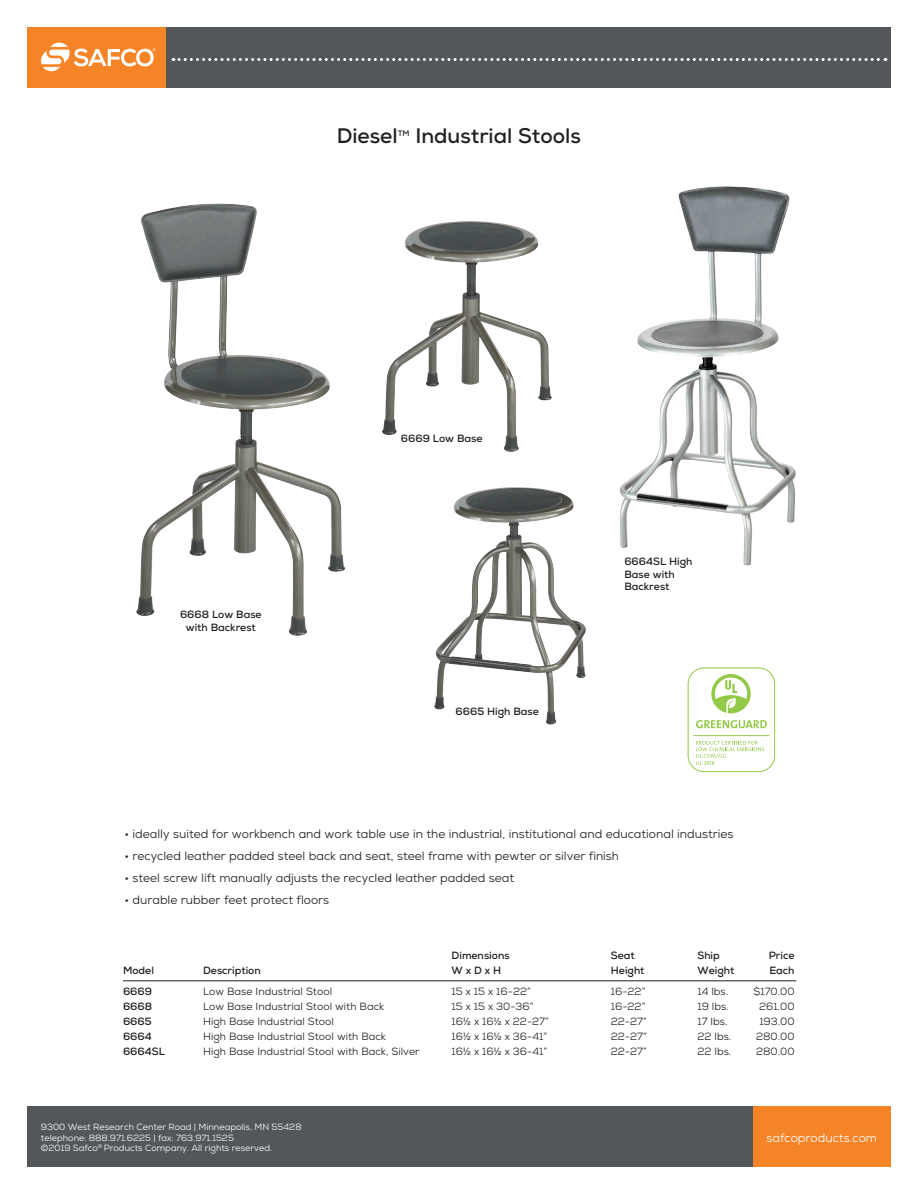
<style>
.page{position:relative;width:918px;height:1188px;background:#fff}
.page>*{position:absolute;margin:0;border:0;box-sizing:border-box;transform-origin:0 0}
.t1{font:700 21px "Nexa";color:#231f20}
.t2{font:12px "Nexa";color:#231f20}
.t3{font:12px "Nexa";color:#fff}
.t4{font:10.5px "Nexa";color:#231f20}
.t5{font:700 10.5px/12.6px "Nexa";color:#231f20;text-align:center}
.t6{font:9px/10.8px "Nexa";color:#fff}
.t7{font:700 7.8px "Nexa";color:#231f20}
</style>
<div class="page">
<div style="left:165px;top:27px;width:726px;height:60px;background:#54575a"></div>
<svg style="left:173px;top:58px;width:713px;height:3px"></svg>
<div style="left:753px;top:1106px;width:138px;height:61px;background:#f58427"></div>
<div style="left:27px;top:1106px;width:726px;height:61px;background:#54575a"></div>
<div style="left:27px;top:27px;width:138px;height:60px;background:#f58427"></div>
<svg style="left:41px;top:42px;width:114px;height:30px"></svg>
<img style="left:136px;top:204px;width:209px;height:432px">
<img style="left:382px;top:221px;width:170px;height:231px">
<img style="left:434px;top:487px;width:128px;height:238px">
<hr style="left:123px;top:980px;width:673px;height:1px;background:#231f20">
<div style="left:688px;top:667px;width:87px;height:105px;border:1px solid #92c947;border-radius:16px"></div>
<svg style="left:711px;top:674px;width:40px;height:40px"></svg>
<svg style="left:696px;top:741px;width:68px;height:24px"></svg>
<hr style="left:693px;top:735px;width:76px;height:1px;background:#92c947">
<svg style="left:696px;top:720px;width:71px;height:8px"></svg>
<img style="left:619px;top:186px;width:177px;height:380px">
<h1 class="t1" style="left:337px;top:122px;width:63px">Diesel</h1>
<p class="t7" style="left:398px;top:128px;width:13px">tm</p>
<h1 class="t1" style="left:415px;top:122px;width:167px">Industrial Stools</h1>
<p class="t5" style="left:180px;top:608px;width:83px">6668 Low Base with Backrest</p>
<p class="t5" style="left:401px;top:432px;width:83px">6669 Low Base</p>
<p class="t5" style="left:456px;top:705px;width:85px">6665 High Base</p>
<p class="t5" style="left:624px;top:555px;width:70px;text-align:left">6664SL High<br>Base with<br>Backrest</p>
<p class="t2" style="left:124px;top:826px;width:611px">• ideally suited for workbench and work table use in the industrial, institutional and educational industries</p>
<p class="t2" style="left:124px;top:848px;width:496px">• recycled leather padded steel back and seat, steel frame with pewter or silver finish</p>
<p class="t2" style="left:124px;top:870px;width:391px">• steel screw lift manually adjusts the recycled leather padded seat</p>
<p class="t2" style="left:124px;top:892px;width:206px">• durable rubber feet protect floors</p>
<p class="t5" style="left:452px;top:949px;width:60px">Dimensions</p>
<p class="t5" style="left:611px;top:949px;width:25px">Seat</p>
<p class="t5" style="left:697px;top:949px;width:24px">Ship</p>
<p class="t5" style="left:769px;top:949px;width:27px">Price</p>
<p class="t5" style="left:123px;top:964px;width:33px">Model</p>
<p class="t5" style="left:203px;top:964px;width:59px">Description</p>
<p class="t5" style="left:452px;top:964px;width:51px">W x D x H</p>
<p class="t5" style="left:611px;top:964px;width:35px">Height</p>
<p class="t5" style="left:697px;top:964px;width:38px">Weight</p>
<p class="t5" style="left:769px;top:964px;width:27px">Each</p>
<p class="t5" style="left:123px;top:986px;width:31px">6669</p>
<p class="t4" style="left:203px;top:985px;width:131px">Low Base Industrial Stool</p>
<p class="t4" style="left:452px;top:985px;width:81px">15 x 15 x 16-22”</p>
<p class="t4" style="left:611px;top:985px;width:36px">16-22”</p>
<p class="t4" style="left:697px;top:985px;width:32px">14 lbs.</p>
<p class="t4" style="left:754px;top:985px;width:42px">$170.00</p>
<p class="t5" style="left:123px;top:1001px;width:31px">6668</p>
<p class="t4" style="left:203px;top:1000px;width:183px">Low Base Industrial Stool with Back</p>
<p class="t4" style="left:452px;top:1000px;width:83px">15 x 15 x 30-36”</p>
<p class="t4" style="left:611px;top:1000px;width:36px">16-22”</p>
<p class="t4" style="left:697px;top:1000px;width:33px">19 lbs.</p>
<p class="t4" style="left:759px;top:1000px;width:37px">261.00</p>
<p class="t5" style="left:123px;top:1016px;width:30px">6665</p>
<p class="t4" style="left:203px;top:1015px;width:132px">High Base Industrial Stool</p>
<p class="t4" style="left:452px;top:1015px;width:99px">161/2 x 161/2 x 22-27”</p>
<p class="t4" style="left:611px;top:1015px;width:38px">22-27”</p>
<p class="t4" style="left:697px;top:1015px;width:31px">17 lbs.</p>
<p class="t4" style="left:759px;top:1015px;width:37px">193.00</p>
<p class="t5" style="left:123px;top:1031px;width:30px">6664</p>
<p class="t4" style="left:203px;top:1030px;width:184px">High Base Industrial Stool with Back</p>
<p class="t4" style="left:452px;top:1030px;width:97px">161/2 x 161/2 x 36-41”</p>
<p class="t4" style="left:611px;top:1030px;width:38px">22-27”</p>
<p class="t4" style="left:697px;top:1030px;width:35px">22 lbs.</p>
<p class="t4" style="left:756px;top:1030px;width:40px">280.00</p>
<p class="t5" style="left:123px;top:1046px;width:43px">6664SL</p>
<p class="t4" style="left:203px;top:1045px;width:218px">High Base Industrial Stool with Back, Silver</p>
<p class="t4" style="left:452px;top:1045px;width:97px">161/2 x 161/2 x 36-41”</p>
<p class="t4" style="left:611px;top:1045px;width:38px">22-27”</p>
<p class="t4" style="left:697px;top:1045px;width:35px">22 lbs.</p>
<p class="t4" style="left:756px;top:1045px;width:40px">280.00</p>
<p class="t6" style="left:41px;top:1121px;width:262px">9300 West Research Center Road | Minneapolis, MN 55428 telephone: 888.971.6225 | fax: 763.971.1525<br>©2019 Safco<sup>®</sup> Products Company. All rights reserved.</p>
<p class="t3" style="left:766px;top:1130px;width:112px">safcoproducts.com</p>
</div>
